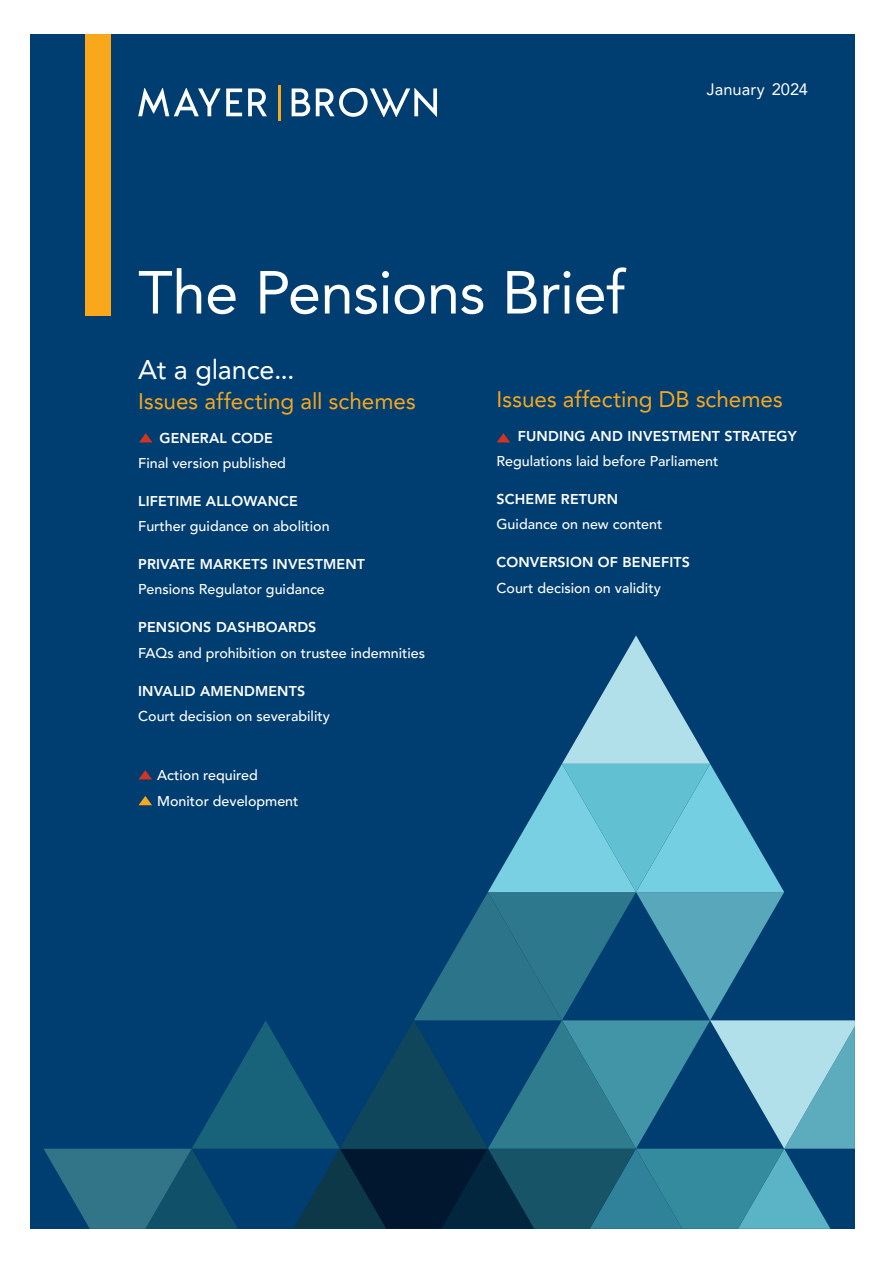
<style>
.page{position:relative;width:893px;height:1263px;background:#fff}
.page>*{position:absolute;margin:0;border:0;box-sizing:border-box;transform-origin:0 0}
.Brochure_Title_Medium{font:60px "Avenir LT Pro";letter-spacing:-.01em;color:#fff}
.t1{font:27px "Avenir LT Pro";letter-spacing:-.005em;color:#fff}
.Subhead_L1{font:22.5px "Avenir LT Pro";color:#f9a71b}
.Document_name{font:16.5px "Avenir LT Pro";color:#fff}
.Table_Header__reverse{font:500 14.25px "Avenir LT Pro";color:#fff}
.Table_Header__reverse-2{font:800 14.25px "Avenir LT Pro";letter-spacing:.01em;color:#fff}
</style>
<div class="page">
<div style="left:30px;top:34px;width:825px;height:1194px;background:#003d71"></div>
<div style="left:85px;top:34px;width:25px;height:281px;background:#f9a71b"></div>
<svg style="left:138px;top:88px;width:104px;height:28px"></svg>
<svg style="left:248px;top:88px;width:19px;height:28px"></svg>
<svg style="left:292px;top:88px;width:18px;height:28px"></svg>
<svg style="left:316px;top:88px;width:121px;height:29px"></svg>
<hr style="left:278px;top:85px;width:2px;height:35px;background:#f9a71b">
<svg style="left:44px;top:635px;width:811px;height:594px"></svg>
<svg style="left:139px;top:433px;width:13px;height:9px"></svg>
<svg style="left:497px;top:433px;width:13px;height:9px"></svg>
<p class="Brochure_Title_Medium" style="left:138px;top:256px;width:488px">The Pensions Brief</p>
<p class="Document_name" style="left:707px;top:79px;width:103px">January 2024</p>
<p class="t1" style="left:138px;top:353px;width:158px">At a glance...</p>
<p class="Subhead_L1" style="left:138px;top:387px;width:279px">Issues affecting all schemes</p>
<p class="Table_Header__reverse-2" style="left:159px;top:429px;width:115px">GENERAL CODE</p>
<p class="Table_Header__reverse" style="left:138px;top:454px;width:149px">Final version published</p>
<p class="Table_Header__reverse-2" style="left:138px;top:492px;width:161px">LIFETIME ALLOWANCE</p>
<p class="Table_Header__reverse" style="left:138px;top:518px;width:193px">Further guidance on abolition</p>
<p class="Table_Header__reverse-2" style="left:138px;top:556px;width:228px">PRIVATE MARKETS INVESTMENT</p>
<p class="Table_Header__reverse" style="left:138px;top:581px;width:188px">Pensions Regulator guidance</p>
<p class="Table_Header__reverse-2" style="left:138px;top:619px;width:180px">PENSIONS DASHBOARDS</p>
<p class="Table_Header__reverse" style="left:138px;top:644px;width:288px">FAQs and prohibition on trustee indemnities</p>
<p class="Table_Header__reverse-2" style="left:138px;top:682px;width:169px">INVALID AMENDMENTS</p>
<p class="Table_Header__reverse" style="left:138px;top:707px;width:193px">Court decision on severability</p>
<p class="Table_Header__reverse" style="left:157px;top:767px;width:102px">Action required</p>
<p class="Table_Header__reverse" style="left:157px;top:792px;width:143px">Monitor development</p>
<p class="Subhead_L1" style="left:497px;top:385px;width:288px">Issues affecting DB schemes</p>
<p class="Table_Header__reverse-2" style="left:518px;top:427px;width:280px">FUNDING AND INVESTMENT STRATEGY</p>
<p class="Table_Header__reverse" style="left:497px;top:453px;width:223px">Regulations laid before Parliament</p>
<p class="Table_Header__reverse-2" style="left:497px;top:491px;width:123px">SCHEME RETURN</p>
<p class="Table_Header__reverse" style="left:497px;top:516px;width:167px">Guidance on new content</p>
<p class="Table_Header__reverse-2" style="left:497px;top:554px;width:195px">CONVERSION OF BENEFITS</p>
<p class="Table_Header__reverse" style="left:497px;top:579px;width:166px">Court decision on validity</p>
</div>
